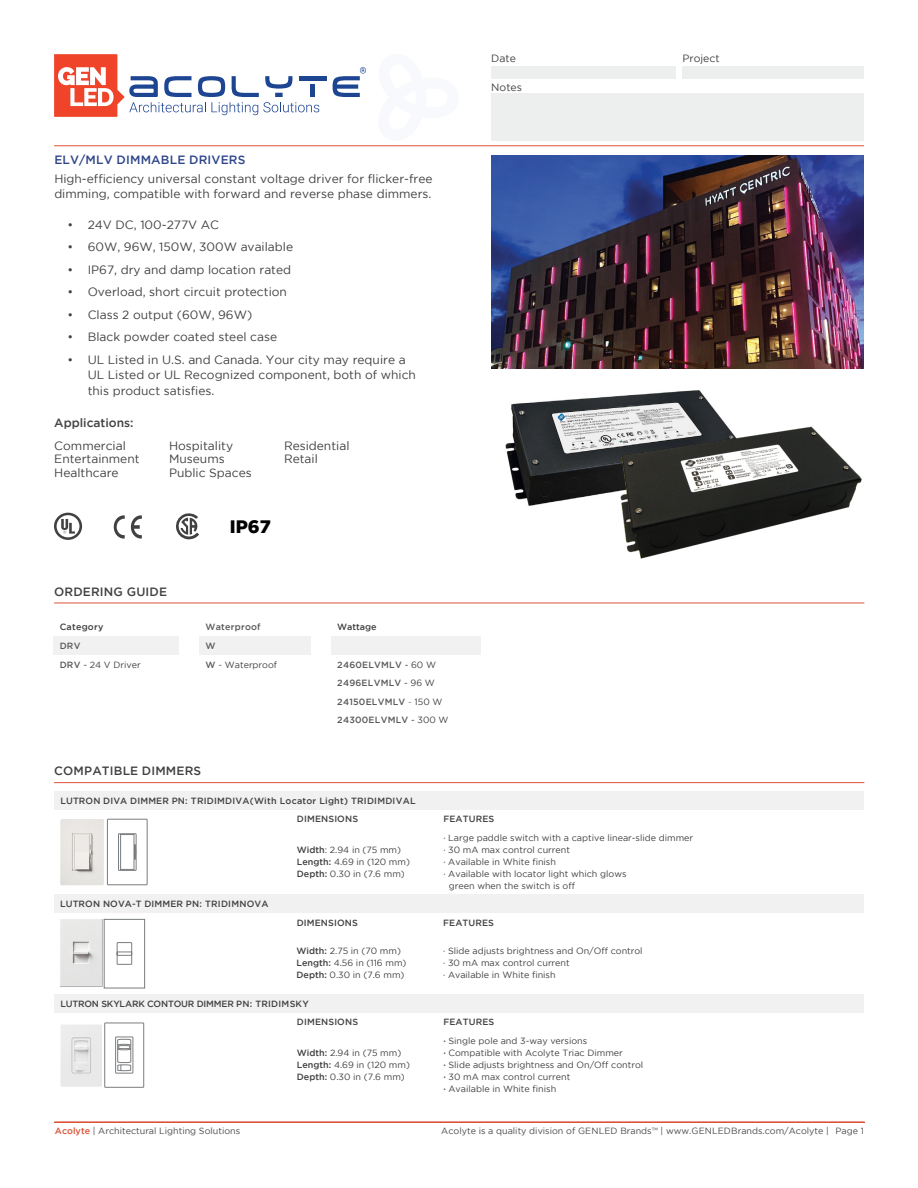
<style>
.page{position:relative;width:918px;height:1188px;background:#fff}
.page>*{position:absolute;margin:0;border:0;box-sizing:border-box;transform-origin:0 0}
.t1{font:900 18px "Gotham";color:#000}
.t2{font:12px/15.8px "Gotham";color:#414042}
.t3{font:500 12px "Gotham";letter-spacing:.015em;color:#414042}
.t4{font:500 12px "Gotham";letter-spacing:.015em;color:#2e4689}
.t5{font:10.5px "Gotham";color:#414042}
.t6{font:9px/12px "Gotham";color:#414042}
.t7{font:500 9px/18.6px "Gotham";letter-spacing:.015em;color:#414042}
.t8{font:9px "Gotham";color:#4a4a4b}
.t9{font:500 9px/18.6px "Gotham";letter-spacing:.025em;color:#58595b}
.t10{font:500 9px/18.6px "Gotham";letter-spacing:-.015em;color:#414042}
.s1{font-weight:500;color:#58595b}
.s2{color:#58595b}
.s3{font-weight:400;color:#414042}
.s4{font-weight:300;color:#414042}
.s5{font-weight:500}
.s6{font-weight:500;color:#db5337}
</style>
<div class="page">
<div style="left:491px;top:66px;width:185px;height:12px;background:#edeeee"></div>
<div style="left:682px;top:66px;width:182px;height:12px;background:#edeeee"></div>
<div style="left:491px;top:93px;width:373px;height:47px;background:#edeeee"></div>
<hr style="left:54px;top:146px;width:810px;height:1px;background:#db5336">
<svg style="left:54px;top:54px;width:265px;height:63px"></svg>
<div style="left:310px;top:85px;width:5px;height:12px;background:#1d4592"></div>
<hr style="left:299px;top:76px;width:27px;height:4px;background:#1d4592">
<svg style="left:333px;top:67px;width:33px;height:30px"></svg>
<hr style="left:54px;top:1122px;width:811px;height:1px;background:#db5337">
<img style="left:492px;top:155px;width:372px;height:213px">
<hr style="left:54px;top:603px;width:810px;height:1px;background:#db5336">
<hr style="left:54px;top:782px;width:810px;height:1px;background:#db5336">
<div style="left:54px;top:636px;width:125px;height:19px;background:#f1f1f2"></div>
<div style="left:200px;top:636px;width:111px;height:19px;background:#f1f1f2"></div>
<div style="left:331px;top:636px;width:149px;height:19px;background:#f1f1f2"></div>
<svg style="left:176px;top:513px;width:23px;height:27px"></svg>
<svg style="left:54px;top:513px;width:28px;height:27px"></svg>
<svg style="left:114px;top:515px;width:11px;height:24px"></svg>
<svg style="left:131px;top:515px;width:11px;height:24px"></svg>
<div style="left:54px;top:791px;width:810px;height:19px;background:#f1f1f2"></div>
<img style="left:60px;top:819px;width:44px;height:66px">
<div style="left:107px;top:819px;width:40px;height:66px;border:1px solid #7a7d80"></div>
<svg style="left:120px;top:836px;width:14px;height:33px"></svg>
<div style="left:118px;top:834px;width:18px;height:37px;border:1px solid #7a7d80"></div>
<div style="left:54px;top:994px;width:810px;height:19px;background:#f1f1f2"></div>
<img style="left:60px;top:1025px;width:42px;height:62px">
<div style="left:105px;top:1023px;width:39px;height:64px;border:1px solid #7a7d80"></div>
<svg style="left:115px;top:1037px;width:18px;height:36px"></svg>
<div style="left:54px;top:895px;width:810px;height:18px;background:#f1f1f2"></div>
<img style="left:60px;top:919px;width:43px;height:68px">
<svg style="left:104px;top:919px;width:41px;height:69px"></svg>
<img style="left:505px;top:390px;width:215px;height:116px">
<img style="left:608px;top:417px;width:254px;height:142px">
<h2 class="t4" style="left:54px;top:153px;width:193px">ELV/MLV DIMMABLE DRIVERS</h2>
<h2 class="t2" style="left:54px;top:172px;width:380px;line-height:14.4px">High-efficiency universal constant voltage driver for flicker-free dimming, compatible with forward and reverse phase dimmers.</h2>
<h2 class="t2" style="left:67px;top:216px;width:153px">• 24V DC, 100-277V AC</h2>
<h2 class="t2" style="left:67px;top:239px;width:227px">• 60W, 96W, 150W, 300W available</h2>
<h2 class="t2" style="left:67px;top:261px;width:225px">• IP67, dry and damp location rated</h2>
<h2 class="t2" style="left:67px;top:284px;width:221px">• Overload, short circuit protection</h2>
<h2 class="t2" style="left:67px;top:306px;width:186px">• Class 2 output (60W, 96W)</h2>
<h2 class="t2" style="left:67px;top:329px;width:211px">• Black powder coated steel case</h2>
<h2 class="t2" style="left:88px;top:351px;width:330px;text-indent:-20px">• UL Listed in U.S. and Canada. Your city may require a<br>UL Listed or UL Recognized component, both of which this product satisfies.</h2>
<h2 class="t3" style="left:54px;top:416px;width:81px">Applications:</h2>
<h2 class="t2" style="left:54px;top:437px;width:73px">Commercial</h2>
<h2 class="t2" style="left:169px;top:437px;width:66px">Hospitality</h2>
<h2 class="t2" style="left:284px;top:437px;width:67px">Residential</h2>
<h2 class="t2" style="left:54px;top:451px;width:87px">Entertainment</h2>
<h2 class="t2" style="left:169px;top:451px;width:57px">Museums</h2>
<h2 class="t2" style="left:284px;top:451px;width:35px">Retail</h2>
<h2 class="t2" style="left:54px;top:464px;width:66px">Healthcare</h2>
<h2 class="t2" style="left:169px;top:464px;width:84px">Public Spaces</h2>
<h2 class="t3" style="left:54px;top:585px;width:115px">ORDERING GUIDE</h2>
<h1 class="t1" style="left:230px;top:516px;width:42px">IP67</h1>
<p class="t7" style="left:60px;top:618px;width:45px">Category</p>
<p class="t9" style="left:206px;top:618px;width:57px">Waterproof</p>
<p class="t7" style="left:337px;top:618px;width:41px">Wattage</p>
<p class="t9" style="left:60px;top:636px;width:22px">DRV</p>
<p class="t9" style="left:206px;top:636px;width:12px">W</p>
<p class="t6" style="left:60px;top:658px;width:82px"><span class="s1">DRV</span> - 24 V Driver</p>
<p class="t6" style="left:206px;top:658px;width:73px"><span class="s1">W</span> <span class="s2">-</span> Waterproof</p>
<p class="t9" style="left:337px;top:655px;width:113px">2460ELVMLV <span class="s3">- 60 W<br></span>2496ELVMLV <span class="s3">- 96 W<br></span>24150ELVMLV <span class="s4">-</span> <span class="s3">150 W<br></span>24300ELVMLV <span class="s3">- 300 W</span></p>
<h2 class="t3" style="left:54px;top:764px;width:149px">COMPATIBLE DIMMERS</h2>
<p class="t5" style="left:491px;top:53px;width:26px">Date</p>
<p class="t5" style="left:491px;top:82px;width:32px">Notes</p>
<p class="t7" style="left:297px;top:791px;width:120px;text-indent:-237px">LUTRON DIVA DIMMER PN: TRIDIMDIVA(With Locator Light) TRIDIMDIVAL<br>DIMENSIONS</p>
<p class="t7" style="left:443px;top:809px;width:52px">FEATURES</p>
<p class="t5" style="left:682px;top:53px;width:39px">Project</p>
<p class="t7" style="left:60px;top:895px;width:210px">LUTRON NOVA-T DIMMER PN: TRIDIMNOVA</p>
<p class="t6" style="left:297px;top:843px;width:114px"><span class="s5">Width</span>: 2.94 in (75 mm)<br><span class="s5">Length:</span> 4.69 in (120 mm)<br><span class="s5">Depth:</span> 0.30 in (7.6 mm)</p>
<p class="t6" style="left:443px;top:831px;width:251px">· Large paddle switch with a captive linear-slide dimmer</p>
<p class="t6" style="left:443px;top:843px;width:128px">· 30 mA max control current</p>
<p class="t6" style="left:443px;top:855px;width:114px">· Available in White finish</p>
<p class="t6" style="left:443px;top:867px;width:185px">· Available with locator light which glows</p>
<p class="t6" style="left:449px;top:879px;width:128px">green when the switch is off</p>
<p class="t7" style="left:297px;top:913px;width:63px">DIMENSIONS</p>
<p class="t7" style="left:443px;top:913px;width:52px">FEATURES</p>
<p class="t6" style="left:297px;top:945px;width:111px"><span class="s5">Width:</span> 2.75 in (70 mm)<br><span class="s5">Length:</span> 4.56 in (116 mm)<br><span class="s5">Depth:</span> 0.30 in (7.6 mm)</p>
<p class="t6" style="left:443px;top:945px;width:201px">· Slide adjusts brightness and On/Off control · 30 mA max control current<br>· Available in White finish</p>
<p class="t10" style="left:297px;top:994px;width:63px;text-indent:-237px">LUTRON SKYLARK CONTOUR DIMMER PN: TRIDIMSKY<br>DIMENSIONS</p>
<p class="t6" style="left:297px;top:1046px;width:114px"><span class="s5">Width:</span> 2.94 in (75 mm)<br><span class="s5">Length:</span> 4.69 in (120 mm)<br><span class="s5">Depth:</span> 0.30 in (7.6 mm)</p>
<p class="t7" style="left:443px;top:1012px;width:52px">FEATURES</p>
<p class="t6" style="left:443px;top:1034px;width:201px"><span class="s5">·</span> Single pole and 3-way versions<br><span class="s5">·</span> Compatible with Acolyte Triac Dimmer<br><span class="s5">·</span> Slide adjusts brightness and On/Off control <span class="s5">·</span> 30 mA max control current<br><span class="s5">·</span> Available in White finish</p>
<p class="t8" style="left:55px;top:1126px;width:187px"><span class="s6">Acolyte</span> | Architectural Lighting Solutions</p>
<p class="t8" style="left:441px;top:1126px;width:424px">Acolyte is a quality division of GENLED Brands<span class="s2">™</span> | www.GENLEDBrands.com/Acolyte | Page 1</p>
</div>
